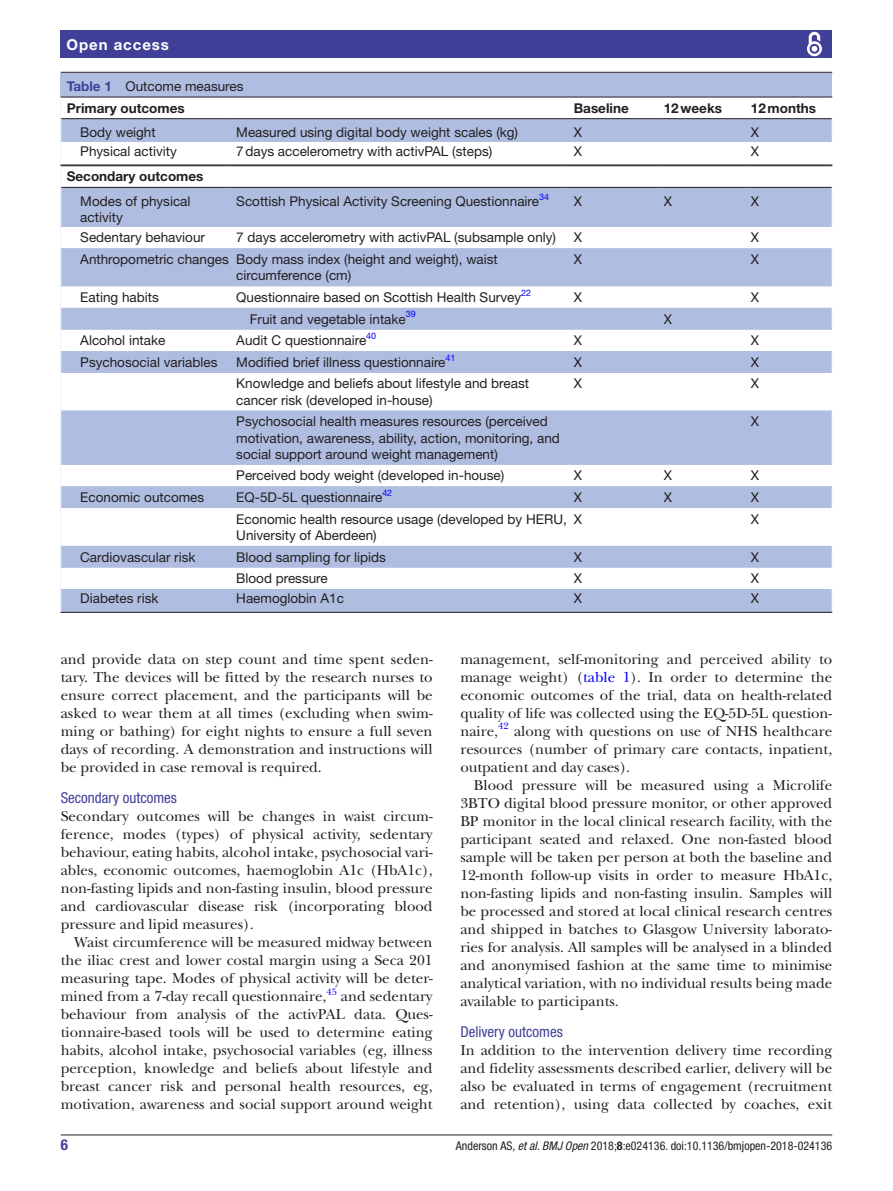
<style>
.page{position:relative;width:893px;height:1191px;background:#fff}
.page>*{position:absolute;margin:0;border:0;box-sizing:border-box;transform-origin:0 0}
.t1{font:15px/18px "New Baskerville";color:#231f20;text-align:justify}
.t2{font:condensed 15px "Helvetica Neue LT Std";color:#414099}
.t3{font:700 15px "Helvetica Neue LT Std";letter-spacing:.065em;color:#fff}
.t4{font:700 condensed 15px "Helvetica Neue LT Std";color:#414099}
.t5{font:13.5px/16.2px "Helvetica Neue LT Std";color:#231f20}
.t6{font:700 13.5px "Helvetica Neue LT Std";color:#231f20}
.t7{font:condensed 12px "Helvetica Neue LT Std";color:#231f20}
.t8{font:9.9px "New Baskerville";color:#00f}
.t9{font:9px "Helvetica Neue LT Std";color:#00f}
.s1{font-weight:700;color:#414099}
.s2{font-weight:700}
.s3{color:#00f}
.s4{font-style:italic}
</style>
<div class="page">
<hr style="left:61px;top:1134px;width:771px;height:1px;background:#231f20">
<div style="left:61px;top:31px;width:771px;height:27px;background:#414099"></div>
<svg style="left:807px;top:31px;width:15px;height:26px"></svg>
<div style="left:61px;top:73px;width:771px;height:539px;background:#afbde1"></div>
<hr style="left:61px;top:72px;width:771px;height:1px;background:#231f20">
<svg style="left:61px;top:188px;width:771px;height:424px"></svg>
<hr style="left:230px;top:187px;width:338px;height:1px;background:#231f20">
<hr style="left:568px;top:187px;width:90px;height:1px;background:#231f20">
<hr style="left:658px;top:187px;width:87px;height:1px;background:#231f20">
<hr style="left:745px;top:187px;width:87px;height:1px;background:#231f20">
<hr style="left:61px;top:187px;width:169px;height:1px;background:#231f20">
<hr style="left:61px;top:612px;width:169px;height:1px;background:#231f20">
<hr style="left:230px;top:612px;width:338px;height:1px;background:#231f20">
<hr style="left:568px;top:612px;width:90px;height:1px;background:#231f20">
<hr style="left:658px;top:612px;width:87px;height:1px;background:#231f20">
<hr style="left:745px;top:612px;width:87px;height:1px;background:#231f20">
<svg style="left:60px;top:227px;width:1px;height:21px"></svg>
<svg style="left:60px;top:286px;width:1px;height:87px"></svg>
<svg style="left:60px;top:465px;width:1px;height:43px"></svg>
<svg style="left:60px;top:546px;width:1px;height:66px"></svg>
<svg style="left:60px;top:97px;width:773px;height:90px"></svg>
<p class="t3" style="left:66px;top:35px;width:104px">Open access</p>
<p class="t5" style="left:67px;top:75px;width:178px;line-height:22px"><span class="s1">Table 1</span> Outcome measures<br><span class="s2">Primary outcomes</span></p>
<p class="t6" style="left:574px;top:99px;width:56px">Baseline</p>
<p class="t6" style="left:664px;top:99px;width:60px">12weeks</p>
<p class="t6" style="left:751px;top:99px;width:67px">12months</p>
<p class="t5" style="left:80px;top:124px;width:77px">Body weight</p>
<p class="t5" style="left:236px;top:124px;width:283px">Measured using digital body weight scales (kg)</p>
<p class="t5" style="left:574px;top:124px;width:10px">X</p>
<p class="t5" style="left:751px;top:124px;width:10px">X</p>
<p class="t5" style="left:80px;top:143px;width:98px">Physical activity</p>
<p class="t5" style="left:236px;top:143px;width:257px">7days accelerometry with activPAL (steps)</p>
<p class="t5" style="left:574px;top:143px;width:10px">X</p>
<p class="t5" style="left:751px;top:143px;width:10px">X</p>
<p class="t6" style="left:67px;top:168px;width:138px">Secondary outcomes</p>
<p class="t5" style="left:80px;top:193px;width:112px">Modes of physical activity</p>
<p class="t5" style="left:236px;top:193px;width:314px">Scottish Physical Activity Screening Questionnaire<sup>34</sup></p>
<p class="t5" style="left:574px;top:193px;width:10px">X</p>
<p class="t5" style="left:664px;top:193px;width:10px">X</p>
<p class="t5" style="left:751px;top:193px;width:10px">X</p>
<p class="t5" style="left:80px;top:229px;width:126px">Sedentary behaviour</p>
<p class="t5" style="left:236px;top:229px;width:321px">7 days accelerometry with activPAL (subsample only)</p>
<p class="t5" style="left:574px;top:229px;width:10px">X</p>
<p class="t5" style="left:751px;top:229px;width:10px">X</p>
<p class="t5" style="left:236px;top:251px;width:263px;text-indent:-156px">Anthropometric changes Body mass index (height and weight), waist circumference (cm)</p>
<p class="t5" style="left:574px;top:251px;width:10px">X</p>
<p class="t5" style="left:751px;top:251px;width:10px">X</p>
<p class="t5" style="left:80px;top:289px;width:80px">Eating habits</p>
<p class="t5" style="left:236px;top:289px;width:286px">Questionnaire based on Scottish Health Survey</p>
<p class="t9" style="left:521px;top:287px;width:11px">22</p>
<p class="t5" style="left:574px;top:289px;width:10px">X</p>
<p class="t5" style="left:751px;top:289px;width:10px">X</p>
<p class="t5" style="left:250px;top:310px;width:158px">Fruit and vegetable intake</p>
<p class="t9" style="left:406px;top:309px;width:11px">39</p>
<p class="t5" style="left:664px;top:310px;width:10px">X</p>
<p class="t5" style="left:80px;top:332px;width:87px">Alcohol intake</p>
<p class="t5" style="left:236px;top:332px;width:132px">Audit C questionnaire</p>
<p class="t9" style="left:366px;top:330px;width:11px">40</p>
<p class="t5" style="left:574px;top:332px;width:10px">X</p>
<p class="t5" style="left:751px;top:332px;width:10px">X</p>
<p class="t5" style="left:80px;top:354px;width:139px">Psychosocial variables</p>
<p class="t5" style="left:236px;top:354px;width:211px">Modified brief illness questionnaire</p>
<p class="t9" style="left:446px;top:352px;width:11px">41</p>
<p class="t5" style="left:574px;top:354px;width:10px">X</p>
<p class="t5" style="left:751px;top:354px;width:10px">X</p>
<p class="t5" style="left:236px;top:375px;width:294px">Knowledge and beliefs about lifestyle and breast cancer risk (developed in-house)</p>
<p class="t5" style="left:574px;top:375px;width:10px">X</p>
<p class="t5" style="left:751px;top:375px;width:10px">X</p>
<p class="t5" style="left:236px;top:413px;width:325px">Psychosocial health measures resources (perceived motivation, awareness, ability, action, monitoring, and social support around weight management)</p>
<p class="t5" style="left:751px;top:413px;width:10px">X</p>
<p class="t5" style="left:236px;top:467px;width:270px">Perceived body weight (developed in-house)</p>
<p class="t5" style="left:574px;top:467px;width:10px">X</p>
<p class="t5" style="left:664px;top:467px;width:10px">X</p>
<p class="t5" style="left:751px;top:467px;width:10px">X</p>
<p class="t5" style="left:80px;top:489px;width:126px">Economic outcomes</p>
<p class="t5" style="left:236px;top:489px;width:148px">EQ-5D-5L questionnaire</p>
<p class="t9" style="left:382px;top:487px;width:11px">42</p>
<p class="t5" style="left:574px;top:489px;width:10px">X</p>
<p class="t5" style="left:664px;top:489px;width:10px">X</p>
<p class="t5" style="left:751px;top:489px;width:10px">X</p>
<p class="t5" style="left:236px;top:510px;width:332px">Economic health resource usage (developed by HERU,<br>University of Aberdeen)</p>
<p class="t5" style="left:574px;top:510px;width:10px">X</p>
<p class="t5" style="left:751px;top:510px;width:10px">X</p>
<p class="t5" style="left:80px;top:548px;width:117px">Cardiovascular risk</p>
<p class="t5" style="left:236px;top:548px;width:151px">Blood sampling for lipids</p>
<p class="t5" style="left:574px;top:548px;width:10px">X</p>
<p class="t5" style="left:751px;top:548px;width:10px">X</p>
<p class="t5" style="left:236px;top:570px;width:93px">Blood pressure</p>
<p class="t5" style="left:574px;top:570px;width:10px">X</p>
<p class="t5" style="left:751px;top:570px;width:10px">X</p>
<p class="t5" style="left:80px;top:590px;width:80px">Diabetes risk</p>
<p class="t5" style="left:236px;top:590px;width:109px">Haemoglobin A1c</p>
<p class="t5" style="left:574px;top:590px;width:10px">X</p>
<p class="t5" style="left:751px;top:590px;width:10px">X</p>
<p class="t1" style="left:61px;top:650px;width:373px">and provide data on step count and time spent seden&shy;tary. The devices will be fitted by the research nurses to ensure correct placement, and the participants will be asked to wear them at all times (excluding when swim&shy;ming or bathing) for eight nights to ensure a full seven days of recording. A demonstration and instructions will be provided in case removal is required.</p>
<p class="t2" style="left:61px;top:789px;width:118px">Secondary outcomes</p>
<p class="t1" style="left:61px;top:807px;width:373px">Secondary outcomes will be changes in waist circum&shy;ference, modes (types) of physical activity, sedentary behaviour, eating habits, alcohol intake, psychosocial vari&shy;ables, economic outcomes, haemoglobin A1c (HbA1c), non-fasting lipids and non-fasting insulin, blood pressure and cardiovascular disease risk (incorporating blood pressure and lipid measures).</p>
<p class="t1" style="left:61px;top:933px;width:373px;text-indent:14px">Waist circumference will be measured midway between the iliac crest and lower costal margin using a Seca 201 measuring tape. Modes of physical activity will be deter&shy;mined from a 7-day recall questionnaire,</p>
<p class="t8" style="left:326px;top:985px;width:12px">45</p>
<p class="t1" style="left:61px;top:987px;width:373px;text-indent:280px">and sedentary behaviour from analysis of the activPAL data. Ques&shy;tionnaire-based tools will be used to determine eating habits, alcohol intake, psychosocial variables (eg, illness perception, knowledge and beliefs about lifestyle and breast cancer risk and personal health resources, eg, motivation, awareness and social support around weight</p>
<p class="t1" style="left:460px;top:650px;width:373px">management, self-monitoring and perceived ability to manage weight) (<span class="s3">table 1</span>). In order to determine the economic outcomes of the trial, data on health-related quality of life was collected using the EQ-5D-5L question&shy;naire,</p>
<p class="t8" style="left:498px;top:720px;width:12px">42</p>
<p class="t1" style="left:460px;top:722px;width:373px;text-indent:54px">along with questions on use of NHS healthcare resources (number of primary care contacts, inpatient, outpatient and day cases).</p>
<p class="t1" style="left:460px;top:776px;width:373px;text-indent:14px">Blood pressure will be measured using a Microlife 3BTO digital blood pressure monitor, or other approved BP monitor in the local clinical research facility, with the participant seated and relaxed. One non-fasted blood sample will be taken per person at both the baseline and 12-month follow-up visits in order to measure HbA1c, non-fasting lipids and non-fasting insulin. Samples will be processed and stored at local clinical research centres and shipped in batches to Glasgow University laborato&shy;ries for analysis. All samples will be analysed in a blinded and anonymised fashion at the same time to minimise analytical variation, with no individual results being made available to participants.</p>
<p class="t2" style="left:460px;top:1023px;width:104px">Delivery outcomes</p>
<p class="t1" style="left:460px;top:1041px;width:373px">In addition to the intervention delivery time recording and fidelity assessments described earlier, delivery will be also be evaluated in terms of engagement (recruitment and retention), using data collected by coaches, exit</p>
<p class="t4" style="left:61px;top:1135px;width:9px">6</p>
<p class="t7" style="left:456px;top:1138px;width:378px">Anderson AS, <span class="s4">et al</span>. <span class="s4">BMJ Open</span> 2018;<span class="s2">8</span>:e024136. doi:10.1136/bmjopen-2018-024136</p>
</div>
